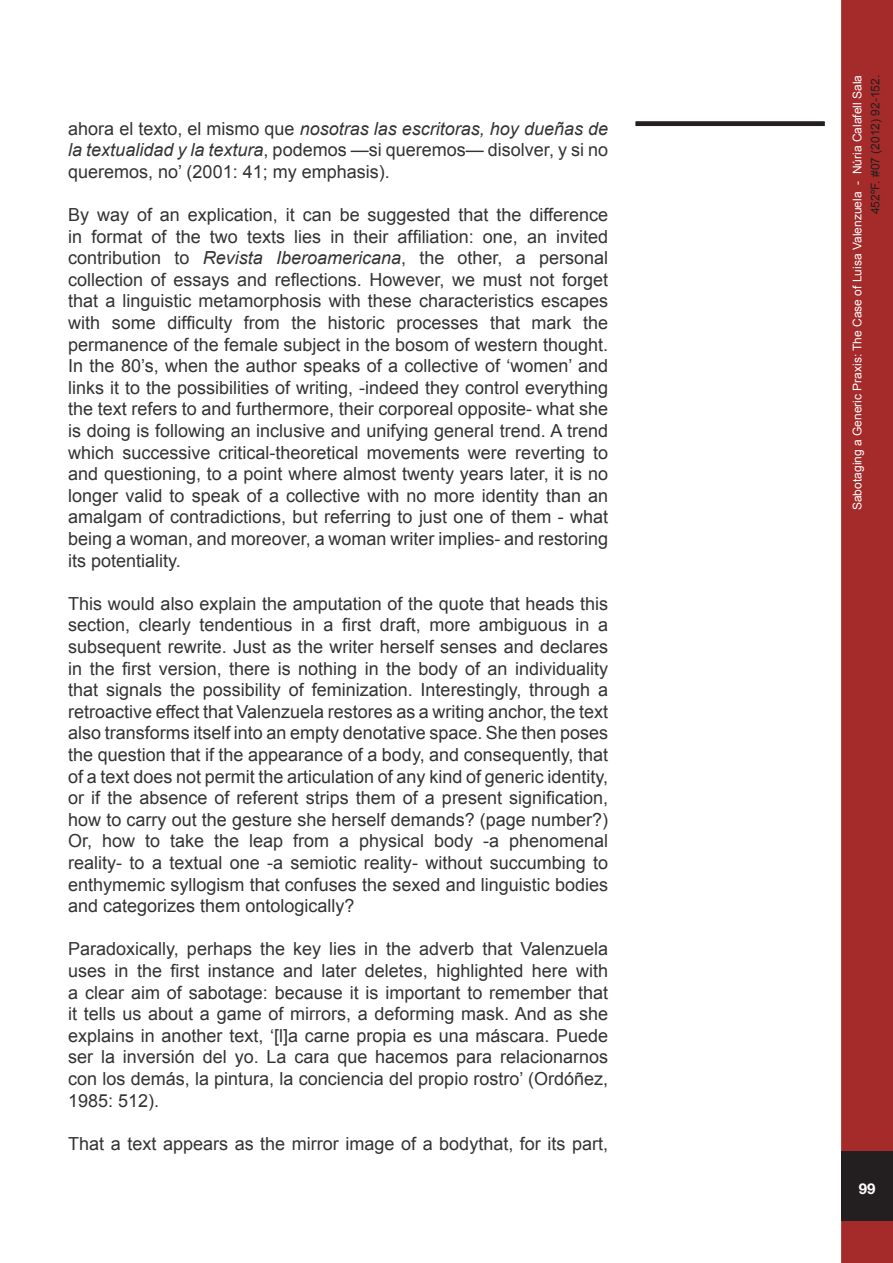
<style>
.page{position:relative;width:893px;height:1263px;background:#fff}
.page>*{position:absolute;margin:0;border:0;box-sizing:border-box;transform-origin:0 0}
.t1{font:18px/21.6px "Arial";color:#333;text-align:justify}
.t2{font:700 15px "Helvetica Neue";color:#fff}
.t3{font:12px "Arial";color:#fff}
.t4{font:12px "Arial";color:#231f20}
.s1{font-style:italic}
</style>
<div class="page">
<div style="left:843px;top:2px;width:48px;height:1259px;background:#a52a2a"></div>
<div style="left:841px;top:0;width:52px;height:1263px;border:3px solid #a52a2a"></div>
<div style="left:841px;top:1151px;width:52px;height:70px;background:#231f20"></div>
<div style="left:636px;top:121px;width:189px;height:5px;background:#231f20"></div>
<p class="t1" style="left:68px;top:118px;width:541px">ahora el texto, el mismo que <span class="s1">nosotras las escritoras, hoy dueñas de la textualidad y la textura</span>, podemos —si queremos— disolver, y si no queremos, no’ (2001: 41; my emphasis).</p>
<p class="t1" style="left:68px;top:204px;width:541px">By way of an explication, it can be suggested that the difference in format of the two texts lies in their affiliation: one, an invited contribution to <span class="s1">Revista Iberoamericana</span>, the other, a personal collection of essays and reflections. However, we must not forget that a linguistic metamorphosis with these characteristics escapes with some difficulty from the historic processes that mark the permanence of the female subject in the bosom of western thought.<br>In the 80’s, when the author speaks of a collective of ‘women’ and links it to the possibilities of writing, -indeed they control everything the text refers to and furthermore, their corporeal opposite- what she is doing is following an inclusive and unifying general trend. A trend which successive critical-theoretical movements were reverting to and questioning, to a point where almost twenty years later, it is no longer valid to speak of a collective with no more identity than an amalgam of contradictions, but referring to just one of them - what being a woman, and moreover, a woman writer implies- and restoring its potentiality.</p>
<p class="t1" style="left:68px;top:593px;width:541px">This would also explain the amputation of the quote that heads this section, clearly tendentious in a first draft, more ambiguous in a subsequent rewrite. Just as the writer herself senses and declares in the first version, there is nothing in the body of an individuality that signals the possibility of feminization. Interestingly, through a retroactive effect that Valenzuela restores as a writing anchor, the text also transforms itself into an empty denotative space. She then poses the question that if the appearance of a body, and consequently, that of a text does not permit the articulation of any kind of generic identity, or if the absence of referent strips them of a present signification, how to carry out the gesture she herself demands? (page number?)<br>Or, how to take the leap from a physical body -a phenomenal reality- to a textual one -a semiotic reality- without succumbing to enthymemic syllogism that confuses the sexed and linguistic bodies and categorizes them ontologically?</p>
<p class="t1" style="left:68px;top:938px;width:541px">Paradoxically, perhaps the key lies in the adverb that Valenzuela uses in the first instance and later deletes, highlighted here with a clear aim of sabotage: because it is important to remember that it tells us about a game of mirrors, a deforming mask. And as she explains in another text, ‘[l]a carne propia es una máscara. Puede ser la inversión del yo. La cara que hacemos para relacionarnos con los demás, la pintura, la conciencia del propio rostro’ (Ordóñez, 1985: 512).</p>
<p class="t1" style="left:68px;top:1133px;width:541px">That a text appears as the mirror image of a bodythat, for its part,</p>
<p class="t3" style="left:850px;top:510px;width:437px;rotate:-90deg">Sabotaging a Generic Praxis: The Case of Luisa Valenzuela - Núria Calafell Sala</p>
<p class="t4" style="left:868px;top:214px;width:141px;rotate:-90deg">452ºF. #07 (2012) 92-152.</p>
<p class="t2" style="left:859px;top:1179px;width:18px">99</p>
</div>
